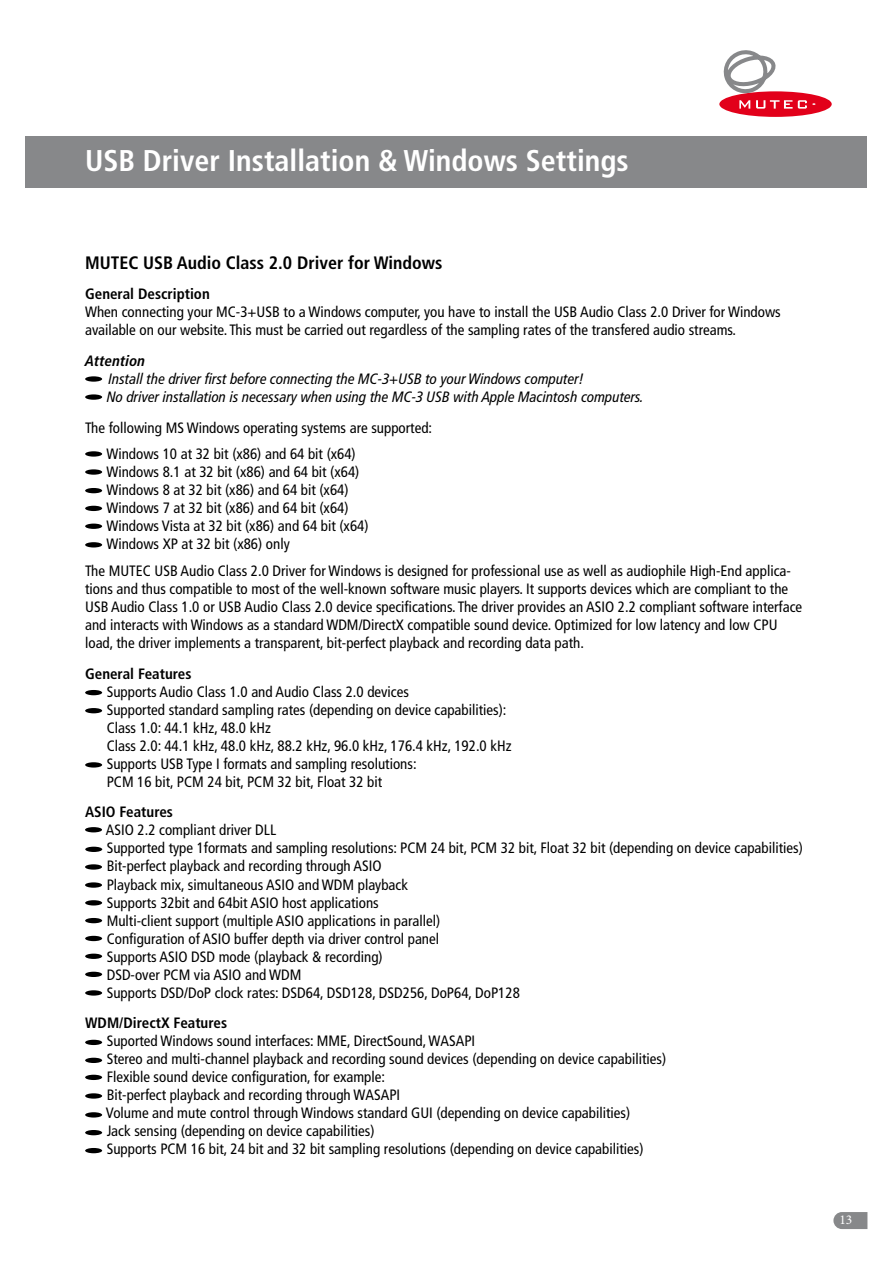
<style>
.page{position:relative;width:893px;height:1263px;background:#fff}
.page>*{position:absolute;margin:0;border:0;box-sizing:border-box;transform-origin:0 0}
.t1{font:700 condensed 30px "Frutiger LT Pro";color:#fff}
.t2{font:700 condensed 18px "Frutiger LT Pro";color:#000}
.t3{font:condensed 15px/18px "Frutiger LT Pro";color:#000}
.t4{font:italic condensed 15px/18px "Frutiger LT Pro";color:#000}
.t5{font:700 condensed 15px "Frutiger LT Pro";color:#000}
.t6{font:italic 700 condensed 15px "Frutiger LT Pro";color:#000}
.t7{font:13.5px "Minion Pro";color:#fff}
</style>
<div class="page">
<div style="left:26px;top:136px;width:841px;height:51px;background:#87888a"></div>
<svg style="left:833px;top:1212px;width:34px;height:17px"></svg>
<div style="left:719px;top:91px;width:113px;height:26px;background:#e2001a;border-radius:50%"></div>
<svg style="left:721px;top:50px;width:94px;height:59px"></svg>
<div style="left:85px;top:882px;width:17px;height:6px;background:#000;border-radius:50%"></div>
<div style="left:85px;top:847px;width:17px;height:5px;background:#000;border-radius:50%"></div>
<div style="left:85px;top:827px;width:17px;height:5px;background:#000;border-radius:50%"></div>
<div style="left:85px;top:900px;width:17px;height:5px;background:#000;border-radius:50%"></div>
<div style="left:85px;top:918px;width:17px;height:5px;background:#000;border-radius:50%"></div>
<div style="left:85px;top:864px;width:17px;height:6px;background:#000;border-radius:50%"></div>
<div style="left:85px;top:936px;width:17px;height:5px;background:#000;border-radius:50%"></div>
<div style="left:85px;top:1093px;width:17px;height:5px;background:#000;border-radius:50%"></div>
<div style="left:85px;top:1058px;width:17px;height:5px;background:#000;border-radius:50%"></div>
<div style="left:85px;top:1040px;width:17px;height:5px;background:#000;border-radius:50%"></div>
<div style="left:85px;top:1112px;width:17px;height:5px;background:#000;border-radius:50%"></div>
<div style="left:85px;top:1130px;width:17px;height:5px;background:#000;border-radius:50%"></div>
<div style="left:85px;top:1075px;width:17px;height:5px;background:#000;border-radius:50%"></div>
<div style="left:85px;top:1148px;width:17px;height:5px;background:#000;border-radius:50%"></div>
<div style="left:85px;top:690px;width:17px;height:5px;background:#000;border-radius:50%"></div>
<div style="left:85px;top:708px;width:17px;height:5px;background:#000;border-radius:50%"></div>
<div style="left:85px;top:762px;width:17px;height:5px;background:#000;border-radius:50%"></div>
<div style="left:85px;top:469px;width:17px;height:6px;background:#000;border-radius:50%"></div>
<div style="left:85px;top:488px;width:17px;height:5px;background:#000;border-radius:50%"></div>
<div style="left:85px;top:506px;width:17px;height:5px;background:#000;border-radius:50%"></div>
<div style="left:85px;top:451px;width:17px;height:6px;background:#000;border-radius:50%"></div>
<div style="left:85px;top:524px;width:17px;height:5px;background:#000;border-radius:50%"></div>
<div style="left:85px;top:394px;width:17px;height:6px;background:#000;border-radius:50%"></div>
<div style="left:85px;top:376px;width:17px;height:6px;background:#000;border-radius:50%"></div>
<div style="left:85px;top:954px;width:17px;height:5px;background:#000;border-radius:50%"></div>
<div style="left:85px;top:972px;width:17px;height:5px;background:#000;border-radius:50%"></div>
<div style="left:85px;top:990px;width:17px;height:5px;background:#000;border-radius:50%"></div>
<div style="left:85px;top:542px;width:17px;height:5px;background:#000;border-radius:50%"></div>
<h1 class="t1" style="left:85px;top:143px;width:545px">USB Driver Installation &amp; Windows Settings</h1>
<p class="t2" style="left:85px;top:252px;width:359px">MUTEC USB Audio Class 2.0 Driver for Windows</p>
<p class="t5" style="left:85px;top:285px;width:126px">General Description</p>
<p class="t3" style="left:85px;top:303px;width:697px">When connecting your MC-3+USB to a Windows computer, you have to install the USB Audio Class 2.0 Driver for Windows available on our website. This must be carried out regardless of the sampling rates of the transfered audio streams.</p>
<p class="t6" style="left:85px;top:352px;width:62px">Attention</p>
<p class="t4" style="left:107px;top:370px;width:539px">Install the driver first before connecting the MC-3+USB to your Windows computer!<br>No driver installation is necessary when using the MC-3 USB with Apple Macintosh computers.</p>
<p class="t3" style="left:106px;top:415px;width:327px;line-height:26.5px;text-indent:-21px">The following MS Windows operating systems are supported:<br>Windows 10 at 32 bit (x86) and 64 bit (x64)</p>
<p class="t3" style="left:106px;top:463px;width:264px">Windows 8.1 at 32 bit (x86) and 64 bit (x64)<br>Windows 8 at 32 bit (x86) and 64 bit (x64)<br>Windows 7 at 32 bit (x86) and 64 bit (x64)<br>Windows Vista at 32 bit (x86) and 64 bit (x64)<br>Windows XP at 32 bit (x86) only</p>
<p class="t3" style="left:85px;top:562px;width:719px">The MUTEC USB Audio Class 2.0 Driver for Windows is designed for professional use as well as audiophile High-End applica&shy;tions and thus compatible to most of the well-known software music players. It supports devices which are compliant to the USB Audio Class 1.0 or USB Audio Class 2.0 device specifications. The driver provides an ASIO 2.2 compliant software interface and interacts with Windows as a standard WDM/DirectX compatible sound device. Optimized for low latency and low CPU load, the driver implements a transparent, bit-perfect playback and recording data path.</p>
<p class="t5" style="left:85px;top:665px;width:108px">General Features</p>
<p class="t3" style="left:107px;top:683px;width:406px">Supports Audio Class 1.0 and Audio Class 2.0 devices<br>Supported standard sampling rates (depending on device capabilities):<br>Class 1.0: 44.1 kHz, 48.0 kHz<br>Class 2.0: 44.1 kHz, 48.0 kHz, 88.2 kHz, 96.0 kHz, 176.4 kHz, 192.0 kHz Supports USB Type I formats and sampling resolutions:<br>PCM 16 bit, PCM 24 bit, PCM 32 bit, Float 32 bit</p>
<p class="t5" style="left:85px;top:803px;width:89px">ASIO Features</p>
<p class="t3" style="left:106px;top:821px;width:698px">ASIO 2.2 compliant driver DLL<br>Supported type 1formats and sampling resolutions: PCM 24 bit, PCM 32 bit, Float 32 bit (depending on device capabilities)<br>Bit-perfect playback and recording through ASIO<br>Playback mix, simultaneous ASIO and WDM playback<br>Supports 32bit and 64bit ASIO host applications<br>Multi-client support (multiple ASIO applications in parallel)<br>Configuration of ASIO buffer depth via driver control panel<br>Supports ASIO DSD mode (playback &amp; recording)<br>DSD-over PCM via ASIO and WDM<br>Supports DSD/DoP clock rates: DSD64, DSD128, DSD256, DoP64, DoP128</p>
<p class="t5" style="left:85px;top:1014px;width:143px">WDM/DirectX Features</p>
<p class="t3" style="left:106px;top:1032px;width:562px">Suported Windows sound interfaces: MME, DirectSound, WASAPI<br>Stereo and multi-channel playback and recording sound devices (depending on device capabilities)<br>Flexible sound device configuration, for example:<br>Bit-perfect playback and recording through WASAPI<br>Volume and mute control through Windows standard GUI (depending on device capabilities)<br>Jack sensing (depending on device capabilities)<br>Supports PCM 16 bit, 24 bit and 32 bit sampling resolutions (depending on device capabilities)</p>
<p class="t7" style="left:839px;top:1211px;width:14px">13</p>
</div>
